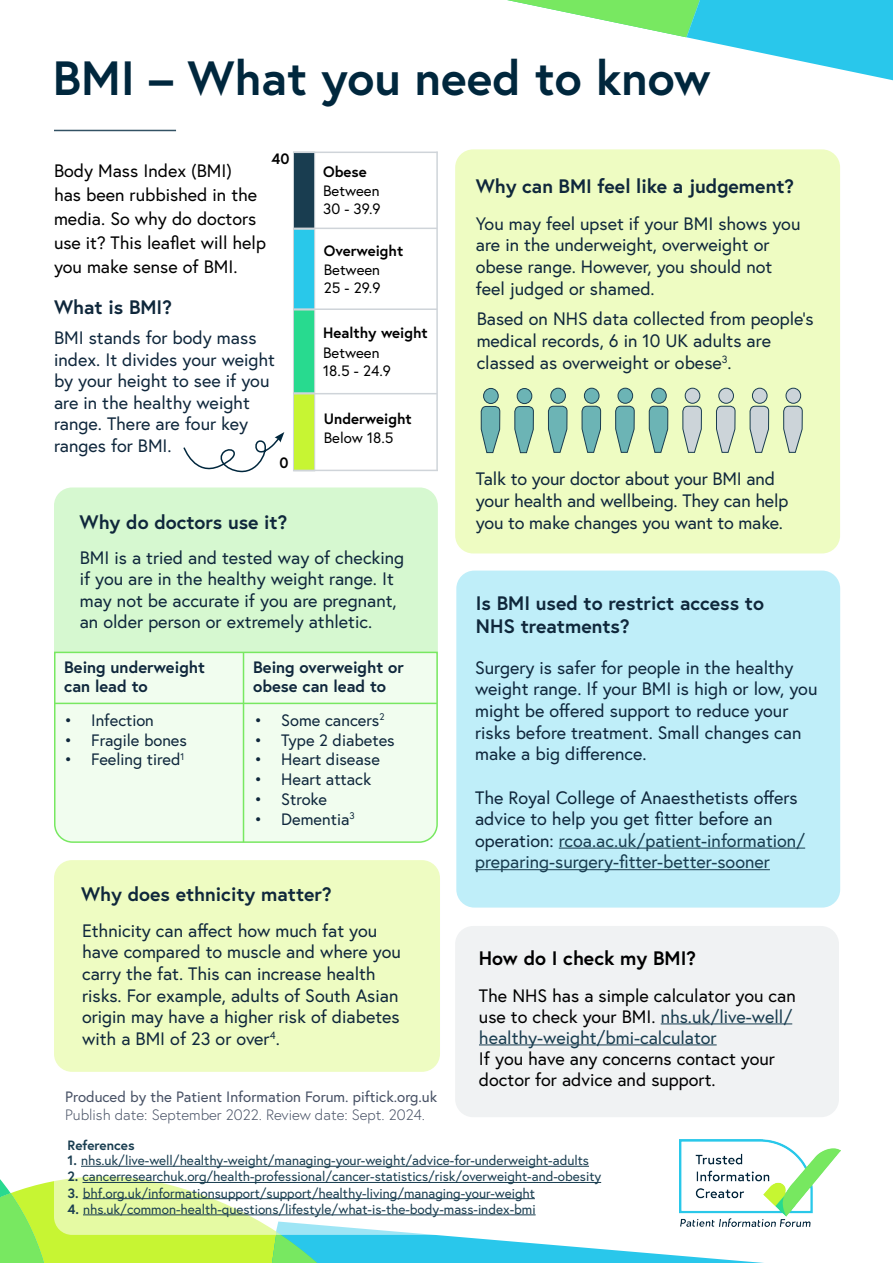
<style>
.page{position:relative;width:893px;height:1263px;background:#fff}
.page>*{position:absolute;margin:0;border:0;box-sizing:border-box;transform-origin:0 0}
.t1{font:700 48px "Europa";color:#00273d}
.t2{font:700 19.5px/23.4px "Europa";color:#0f273b}
.t3{font:700 19.5px "Europa";color:#000}
.t4{font:18px/21.6px "Europa";color:#0f273c}
.t5{font:18px/24px "Europa";color:#000}
.t6{font:16.5px "Europa";color:#0f273c}
.t7{font:700 16.5px/19.5px "Europa";color:#0f273c}
.t8{font:15px/18px "Europa";color:#000}
.t9{font:15px "Europa";color:#475165}
.t10{font:300 15px "Europa";color:#475165}
.t11{font:700 15px "Europa";color:#000}
.t12{font:13.5px "Europa";color:#193d50}
.t13{font:700 13.5px "Europa";color:#193d50}
.s1{color:#193d50}
.s2{font-weight:700}
</style>
<div class="page">
<svg style="left:0;top:1179px;width:764px;height:84px"></svg>
<svg style="left:54px;top:0;width:839px;height:132px"></svg>
<img style="left:679px;top:1139px;width:161px;height:88px">
<div style="left:455px;top:926px;width:384px;height:191px;background:#f0f2f3;border-radius:18px"></div>
<div style="left:293px;top:393px;width:22px;height:78px;background:#c7f533;border:1px solid #ced4d8"></div>
<div style="left:293px;top:310px;width:22px;height:83px;background:#28da8f;border:1px solid #ced4d8"></div>
<div style="left:293px;top:229px;width:22px;height:81px;background:#29c8ea;border:1px solid #ced4d8"></div>
<div style="left:293px;top:152px;width:22px;height:77px;background:#193d50;border:1px solid #ced4d8"></div>
<hr style="left:294px;top:393px;width:143px;height:1px;background:#cfd4d9">
<hr style="left:294px;top:470px;width:144px;height:1px;background:#cfd4d9">
<hr style="left:294px;top:308px;width:143px;height:2px;background:#cfd4d9">
<hr style="left:294px;top:228px;width:143px;height:1px;background:#cfd4d9">
<hr style="left:293px;top:152px;width:145px;height:1px;background:#cfd4d9">
<hr style="left:436px;top:152px;width:2px;height:319px;background:#cfd4d9">
<hr style="left:661px;top:1023px;width:131px;height:1px;background:#193d50">
<hr style="left:479px;top:1044px;width:238px;height:1px;background:#193d50">
<div style="left:54px;top:860px;width:386px;height:212px;background:#eefcc2;border-radius:18px"></div>
<div style="left:54px;top:487px;width:384px;height:347px;background:#d6f8d0;border-radius:18px"></div>
<div style="left:456px;top:571px;width:384px;height:336px;background:#bfeef9;border-radius:18px"></div>
<hr style="left:559px;top:848px;width:246px;height:1px;background:#193d50">
<hr style="left:475px;top:869px;width:295px;height:1px;background:#193d50">
<div style="left:455px;top:149px;width:385px;height:404px;background:#eefcc2;border-radius:18px"></div>
<svg style="left:515px;top:406px;width:19px;height:47px"></svg>
<div style="left:517px;top:388px;width:15px;height:16px;background:#6cb4b5;border-radius:50%"></div>
<div style="left:517px;top:388px;width:15px;height:16px;border:1px solid #193d50;border-radius:50%"></div>
<svg style="left:548px;top:406px;width:19px;height:47px"></svg>
<div style="left:551px;top:388px;width:14px;height:15px;background:#6cb4b5;border-radius:50%"></div>
<div style="left:551px;top:388px;width:15px;height:15px;border:1px solid #193d50;border-radius:50%"></div>
<svg style="left:683px;top:406px;width:19px;height:47px"></svg>
<div style="left:685px;top:388px;width:15px;height:15px;background:#ccd4d9;border-radius:50%"></div>
<div style="left:685px;top:388px;width:15px;height:15px;border:1px solid #193d50;border-radius:50%"></div>
<svg style="left:582px;top:406px;width:19px;height:47px"></svg>
<div style="left:584px;top:388px;width:15px;height:15px;background:#6cb4b5;border-radius:50%"></div>
<div style="left:584px;top:388px;width:15px;height:15px;border:1px solid #193d50;border-radius:50%"></div>
<svg style="left:716px;top:406px;width:19px;height:47px"></svg>
<div style="left:719px;top:388px;width:14px;height:15px;background:#ccd4d9;border-radius:50%"></div>
<div style="left:719px;top:388px;width:15px;height:15px;border:1px solid #193d50;border-radius:50%"></div>
<svg style="left:615px;top:406px;width:19px;height:47px"></svg>
<div style="left:618px;top:388px;width:15px;height:15px;background:#6cb4b5;border-radius:50%"></div>
<div style="left:618px;top:388px;width:15px;height:15px;border:1px solid #193d50;border-radius:50%"></div>
<svg style="left:750px;top:406px;width:19px;height:47px"></svg>
<div style="left:752px;top:388px;width:15px;height:15px;background:#ccd4d9;border-radius:50%"></div>
<div style="left:752px;top:388px;width:15px;height:15px;border:1px solid #193d50;border-radius:50%"></div>
<svg style="left:649px;top:406px;width:19px;height:47px"></svg>
<div style="left:652px;top:388px;width:14px;height:15px;background:#6cb4b5;border-radius:50%"></div>
<div style="left:651px;top:388px;width:15px;height:15px;border:1px solid #193d50;border-radius:50%"></div>
<svg style="left:783px;top:406px;width:19px;height:47px"></svg>
<div style="left:786px;top:388px;width:15px;height:15px;background:#ccd4d9;border-radius:50%"></div>
<div style="left:786px;top:388px;width:15px;height:15px;border:1px solid #193d50;border-radius:50%"></div>
<svg style="left:481px;top:406px;width:19px;height:47px"></svg>
<div style="left:484px;top:388px;width:14px;height:15px;background:#6cb4b5;border-radius:50%"></div>
<div style="left:483px;top:388px;width:15px;height:16px;border:1px solid #193d50;border-radius:50%"></div>
<svg style="left:54px;top:1125px;width:610px;height:110px"></svg>
<hr style="left:81px;top:1166px;width:508px;height:1px;background:#193d50">
<hr style="left:82px;top:1182px;width:519px;height:1px;background:#193d50">
<hr style="left:83px;top:1198px;width:452px;height:1px;background:#193d50">
<hr style="left:83px;top:1214px;width:453px;height:1px;background:#193d50">
<div style="left:54px;top:651px;width:384px;height:192px;background:#f1fdef"></div>
<hr style="left:54px;top:703px;width:383px;height:1px;background:#78e861">
<hr style="left:243px;top:653px;width:1px;height:189px;background:#78e861">
<hr style="left:54px;top:130px;width:122px;height:1px;background:#335264">
<svg style="left:183px;top:432px;width:101px;height:41px"></svg>
<h1 class="t1" style="left:53px;top:45px;width:659px">BMI – What you need to know</h1>
<p class="t11" style="left:272px;top:149px;width:19px">40</p>
<p class="t5" style="left:54px;top:158px;width:214px">Body Mass Index (BMI)<br>has been rubbished in the media. So why do doctors use it? This leaflet will help you make sense of BMI.</p>
<p class="t2" style="left:54px;top:295px;width:119px">What is BMI?</p>
<p class="t4" style="left:54px;top:327px;width:223px">BMI stands for body mass index. It divides your weight by your height to see if you are in the healthy weight range. There are four key ranges for BMI.</p>
<p class="t11" style="left:280px;top:453px;width:11px">0</p>
<p class="t2" style="left:79px;top:510px;width:209px">Why do doctors use it?</p>
<p class="t11" style="left:323px;top:161px;width:45px">Obese</p>
<p class="t8" style="left:323px;top:181px;width:59px">Between<br>30 - 39.9</p>
<p class="t11" style="left:324px;top:240px;width:81px">Overweight</p>
<p class="t8" style="left:324px;top:260px;width:58px">Between<br>25 - 29.9</p>
<p class="t11" style="left:323px;top:323px;width:106px">Healthy weight</p>
<p class="t8" style="left:323px;top:344px;width:69px">Between<br>18.5 - 24.9</p>
<p class="t11" style="left:324px;top:409px;width:89px">Underweight</p>
<p class="t8" style="left:324px;top:429px;width:71px">Below 18.5</p>
<p class="t4" style="left:80px;top:546px;width:326px">BMI is a tried and tested way of checking if you are in the healthy weight range. It may not be accurate if you are pregnant, an older person or extremely athletic.</p>
<p class="t7" style="left:64px;top:657px;width:142px">Being underweight can lead to</p>
<p class="t7" style="left:253px;top:657px;width:152px">Being overweight or obese can lead to</p>
<p class="t6" style="left:64px;top:709px;width:91px">• Infection</p>
<p class="t6" style="left:64px;top:729px;width:124px">• Fragile bones</p>
<p class="t6" style="left:64px;top:749px;width:122px">• Feeling tired<sup>1</sup></p>
<p class="t6" style="left:254px;top:709px;width:132px">• Some cancers<sup>2</sup></p>
<p class="t6" style="left:254px;top:729px;width:142px">• Type 2 diabetes</p>
<p class="t6" style="left:254px;top:749px;width:127px">• Heart disease</p>
<p class="t6" style="left:254px;top:769px;width:119px">• Heart attack</p>
<p class="t6" style="left:254px;top:789px;width:74px">• Stroke</p>
<p class="t6" style="left:254px;top:808px;width:102px">• Dementia<sup>3</sup></p>
<p class="t2" style="left:81px;top:882px;width:252px">Why does ethnicity matter?</p>
<p class="t4" style="left:82px;top:919px;width:320px">Ethnicity can affect how much fat you have compared to muscle and where you carry the fat. This can increase health risks. For example, adults of South Asian origin may have a higher risk of diabetes with a BMI of 23 or over<sup>4</sup>.</p>
<p class="t9" style="left:65px;top:1087px;width:373px">Produced by the Patient Information Forum. piftick.org.uk</p>
<p class="t10" style="left:65px;top:1105px;width:361px">Publish date: September 2022. Review date: Sept. 2024.</p>
<p class="t2" style="left:476px;top:174px;width:320px">Why can BMI feel like a judgement?</p>
<p class="t4" style="left:476px;top:212px;width:326px">You may feel upset if your BMI shows you are in the underweight, overweight or obese range. However, you should not feel judged or shamed.</p>
<p class="t4" style="left:477px;top:308px;width:339px">Based on NHS data collected from people’s medical records, 6 in 10 UK adults are classed as overweight or obese<sup>3</sup>.</p>
<p class="t4" style="left:476px;top:468px;width:314px">Talk to your doctor about your BMI and your health and wellbeing. They can help you to make changes you want to make.</p>
<p class="t2" style="left:476px;top:591px;width:290px">Is BMI used to restrict access to<br>NHS treatments?</p>
<p class="t4" style="left:475px;top:656px;width:344px">Surgery is safer for people in the healthy weight range. If your BMI is high or low, you might be offered support to reduce your risks before treatment. Small changes can make a big difference.</p>
<p class="t4" style="left:475px;top:786px;width:332px">The Royal College of Anaesthetists offers advice to help you get fitter before an operation: <span class="s1">rcoa.ac.uk/patient-information/ preparing-surgery-fitter-better-sooner</span></p>
<p class="t3" style="left:479px;top:945px;width:219px">How do I check my BMI?</p>
<p class="t5" style="left:479px;top:984px;width:318px;line-height:21px">The NHS has a simple calculator you can use to check your BMI. <span class="s1">nhs.uk/live-well/ healthy-weight/bmi-calculator</span></p>
<p class="t5" style="left:479px;top:1047px;width:298px;line-height:21px">If you have any concerns contact your doctor for advice and support.</p>
<p class="t13" style="left:68px;top:1136px;width:69px">References</p>
<p class="t12" style="left:68px;top:1152px;width:523px"><span class="s2">1.</span> nhs.uk/live-well/healthy-weight/managing-your-weight/advice-for-underweight-adults</p>
<p class="t12" style="left:68px;top:1168px;width:535px"><span class="s2">2.</span> cancerresearchuk.org/health-professional/cancer-statistics/risk/overweight-and-obesity</p>
<p class="t12" style="left:68px;top:1184px;width:469px"><span class="s2">3.</span> bhf.org.uk/informationsupport/support/healthy-living/managing-your-weight</p>
<p class="t12" style="left:68px;top:1200px;width:470px"><span class="s2">4.</span> nhs.uk/common-health-questions/lifestyle/what-is-the-body-mass-index-bmi</p>
</div>
